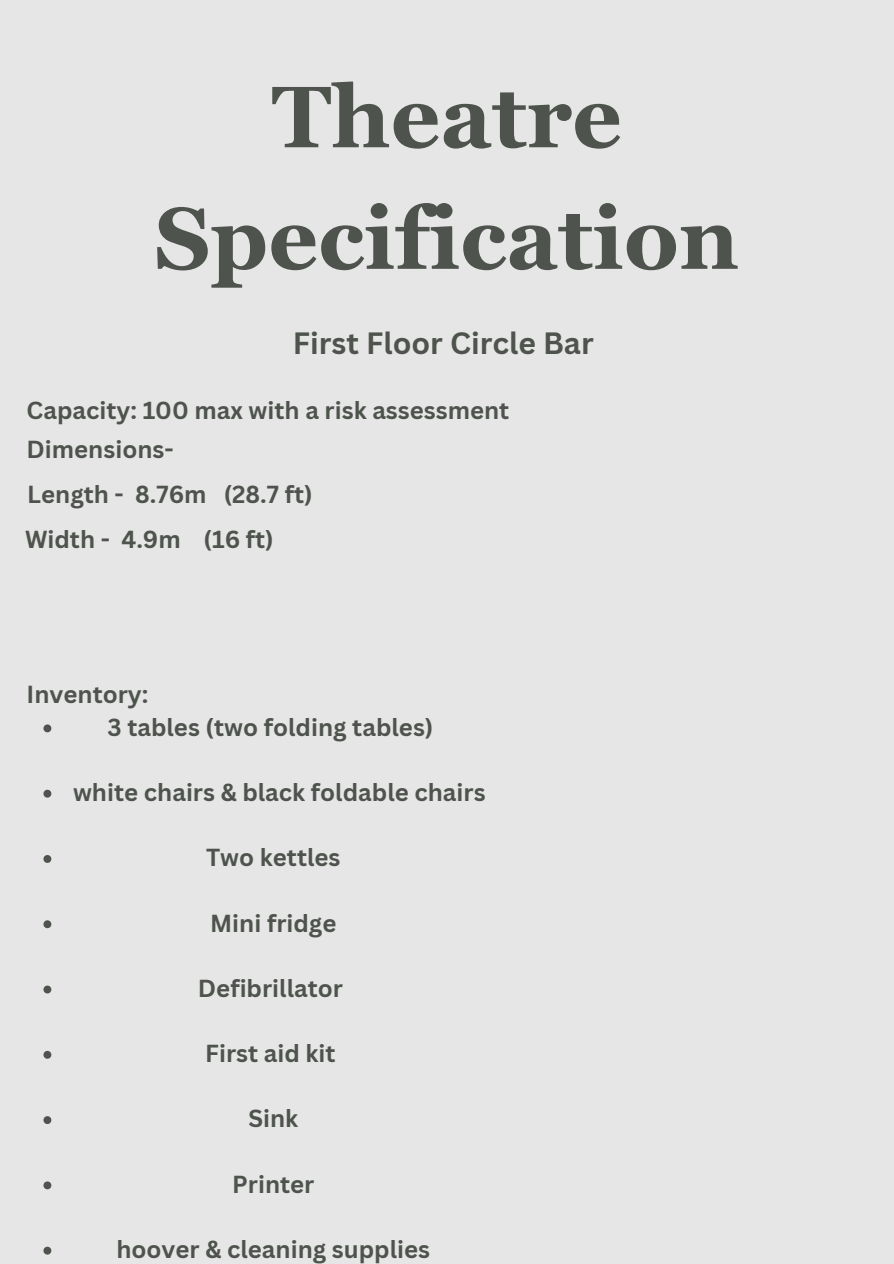
<style>
.page{position:relative;width:894px;height:1264px;background:#fff}
.page>*{position:absolute;margin:0;border:0;box-sizing:border-box;transform-origin:0 0}
.t1{font:700 87px/121.5px "Georgia Pro";color:#4e544d;text-align:center}
.t2{font:700 30px "Canva Sans";color:#4e544d}
.t3{font:700 24px "Canva Sans";color:#4e544d}
</style>
<div class="page">
<div style="left:0;top:0;width:893px;height:1263px;background:#e6e6e6"></div>
<svg style="left:43px;top:724px;width:8px;height:8px"></svg>
<svg style="left:43px;top:789px;width:8px;height:8px"></svg>
<svg style="left:43px;top:855px;width:8px;height:7px"></svg>
<svg style="left:43px;top:920px;width:8px;height:8px"></svg>
<svg style="left:43px;top:985px;width:8px;height:8px"></svg>
<svg style="left:43px;top:1050px;width:8px;height:8px"></svg>
<svg style="left:43px;top:1116px;width:8px;height:7px"></svg>
<svg style="left:43px;top:1181px;width:8px;height:8px"></svg>
<svg style="left:43px;top:1246px;width:8px;height:8px"></svg>
<h1 class="t1" style="left:154px;top:56px;width:586px">Theatre<br>Specification</h1>
<h2 class="t2" style="left:293px;top:322px;width:302px">First Floor Circle Bar</h2>
<h3 class="t3" style="left:27px;top:393px;width:484px">Capacity: 100 max with a risk assessment</h3>
<h3 class="t3" style="left:27px;top:432px;width:148px">Dimensions-</h3>
<p class="t3" style="left:27px;top:477px;width:287px">Length - 8.76m (28.7 ft)</p>
<p class="t3" style="left:25px;top:522px;width:250px">Width - 4.9m (16 ft)</p>
<h3 class="t3" style="left:27px;top:677px;width:123px">Inventory:</h3>
<h3 class="t3" style="left:107px;top:710px;width:327px">3 tables (two folding tables)</h3>
<h3 class="t3" style="left:73px;top:775px;width:414px">white chairs &amp; black foldable chairs</h3>
<p class="t3" style="left:206px;top:840px;width:136px">Two kettles</p>
<p class="t3" style="left:210px;top:905px;width:128px">Mini fridge</p>
<p class="t3" style="left:198px;top:971px;width:146px">Defibrillator</p>
<p class="t3" style="left:205px;top:1036px;width:132px">First aid kit</p>
<p class="t3" style="left:248px;top:1101px;width:51px">Sink</p>
<p class="t3" style="left:232px;top:1166px;width:84px">Printer</p>
<p class="t3" style="left:116px;top:1232px;width:315px">hoover &amp; cleaning supplies</p>
</div>
